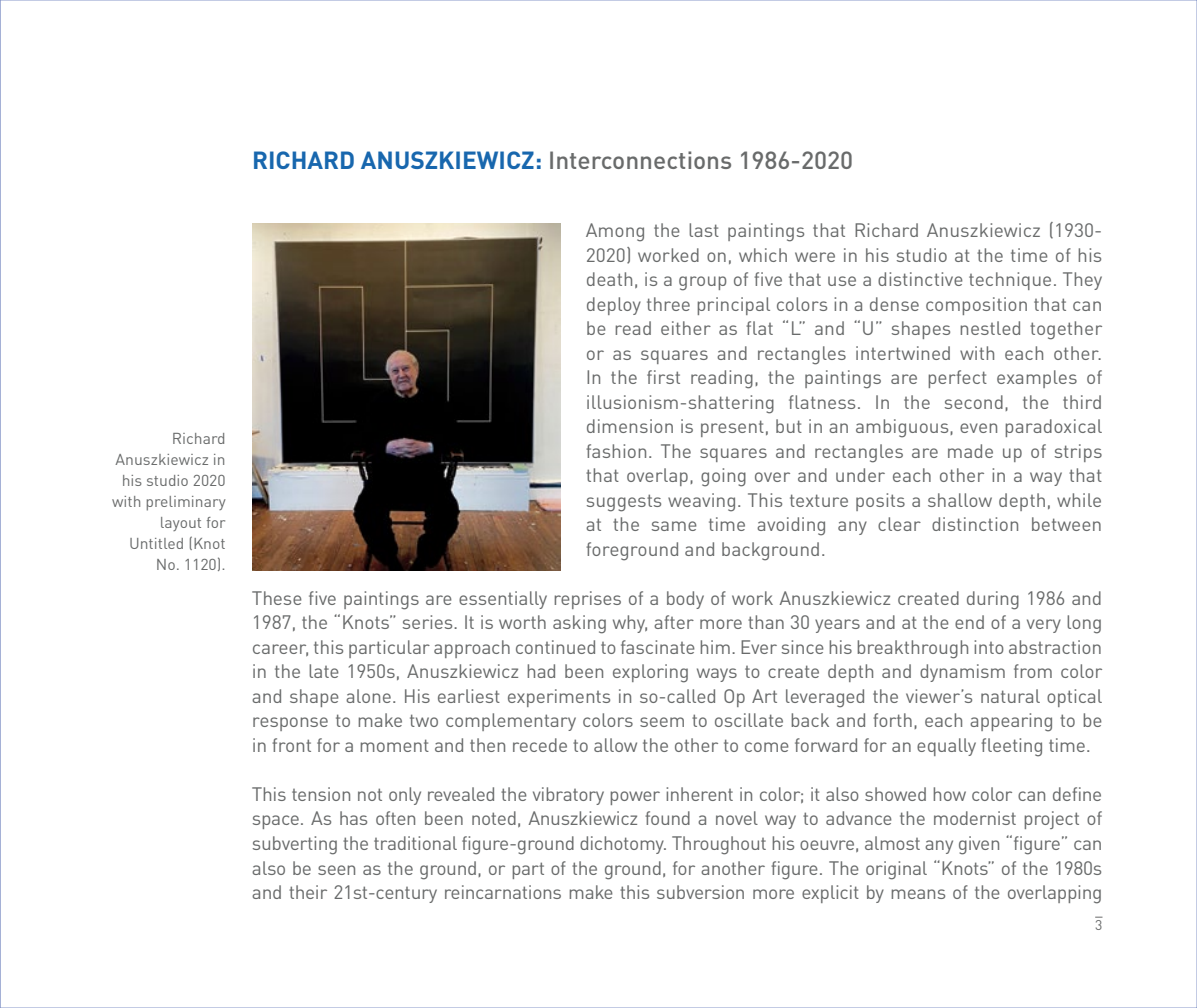
<style>
.page{position:relative;width:1197px;height:1008px;background:#fff}
.page>*{position:absolute;margin:0;border:0;box-sizing:border-box;transform-origin:0 0}
.t1{font:500 24.5px "DIN Pro";color:#696b6b}
.t2{font:19.25px/24.5px "DIN Pro";letter-spacing:-.01em;color:#696b6b;text-align:justify}
.t3{font:15.75px/21px "DIN Pro";color:#696b6b;text-align:right}
.t4{font:14px "DIN Pro";color:#696b6b}
.s1{font-weight:700;color:#1867ae}
</style>
<div class="page">
<img style="left:252px;top:223px;width:309px;height:347px">
<p class="t3" style="left:112px;top:426px;width:115px">Richard<br>Anuszkiewicz in his studio 2020 with preliminary layout for<br>Untitled (Knot<br>No. 1120).</p>
<p class="t1" style="left:252px;top:141px;width:603px"><span class="s1">RICHARD ANUSZKIEWICZ:</span> Interconnections 1986-2020</p>
<p class="t2" style="left:586px;top:216px;width:518px">Among the last paintings that Richard Anuszkiewicz (1930- 2020) worked on, which were in his studio at the time of his death, is a group of five that use a distinctive technique. They deploy three principal colors in a dense composition that can be read either as flat “L” and “U” shapes nestled together or as squares and rectangles intertwined with each other.<br>In the first reading, the paintings are perfect examples of illusionism-shattering flatness. In the second, the third dimension is present, but in an ambiguous, even paradoxical fashion. The squares and rectangles are made up of strips that overlap, going over and under each other in a way that suggests weaving. This texture posits a shallow depth, while at the same time avoiding any clear distinction between foreground and background.</p>
<p class="t2" style="left:252px;top:584px;width:852px">These five paintings are essentially reprises of a body of work Anuszkiewicz created during 1986 and 1987, the “Knots” series. It is worth asking why, after more than 30 years and at the end of a very long career, this particular approach continued to fascinate him. Ever since his breakthrough into abstraction in the late 1950s, Anuszkiewicz had been exploring ways to create depth and dynamism from color and shape alone. His earliest experiments in so-called Op Art leveraged the viewer’s natural optical response to make two complementary colors seem to oscillate back and forth, each appearing to be in front for a moment and then recede to allow the other to come forward for an equally fleeting time.</p>
<p class="t2" style="left:252px;top:780px;width:852px">This tension not only revealed the vibratory power inherent in color; it also showed how color can define space. As has often been noted, Anuszkiewicz found a novel way to advance the modernist project of subverting the traditional figure-ground dichotomy. Throughout his oeuvre, almost any given “figure” can also be seen as the ground, or part of the ground, for another figure. The original “Knots” of the 1980s and their 21st-century reincarnations make this subversion more explicit by means of the overlapping</p>
<p class="t4" style="left:1095px;top:914px;width:9px">3</p>
</div>
